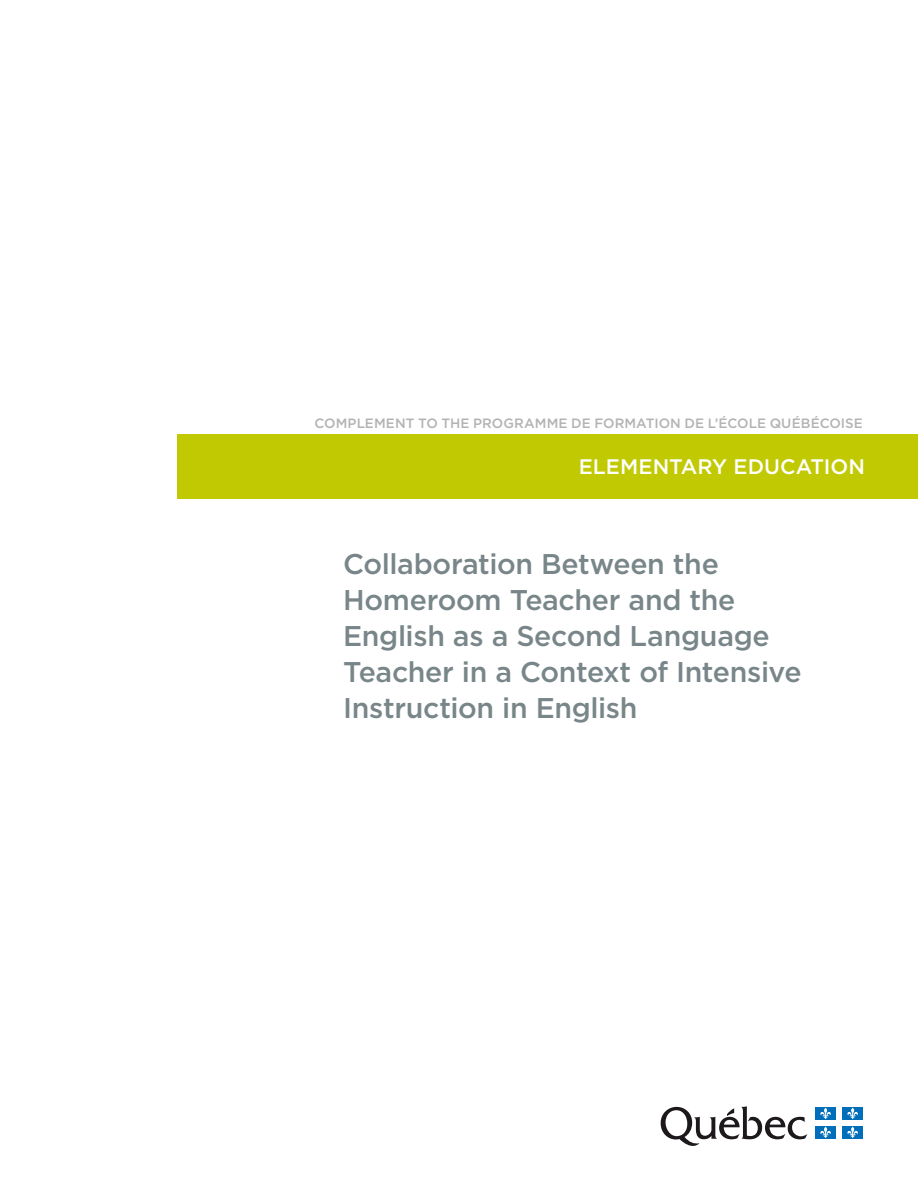
<style>
.page{position:relative;width:918px;height:1188px;background:#fff}
.page>*{position:absolute;margin:0;border:0;box-sizing:border-box;transform-origin:0 0}
.t1{font:500 28.5px/36px "Gotham";letter-spacing:-.01em;color:#798689}
.t2{font:500 21px "Gotham";color:#fff}
.t3{font:500 13.5px "Gotham";color:#b3b3b3}
</style>
<div class="page">
<div style="left:177px;top:435px;width:741px;height:64px;background:#c0c901"></div>
<svg style="left:661px;top:1106px;width:146px;height:40px"></svg>
<div style="left:815px;top:1107px;width:21px;height:13px;background:#006eb9"></div>
<svg style="left:820px;top:1108px;width:11px;height:11px"></svg>
<div style="left:842px;top:1107px;width:21px;height:13px;background:#006eb9"></div>
<svg style="left:847px;top:1108px;width:11px;height:11px"></svg>
<div style="left:815px;top:1126px;width:21px;height:13px;background:#006eb9"></div>
<svg style="left:820px;top:1127px;width:11px;height:11px"></svg>
<div style="left:842px;top:1126px;width:21px;height:13px;background:#006eb9"></div>
<svg style="left:847px;top:1127px;width:11px;height:11px"></svg>
<p class="t3" style="left:315px;top:414px;width:550px">COMPLEMENT TO THE PROGRAMME DE FORMATION DE L’ÉCOLE QUÉBÉCOISE</p>
<p class="t2" style="left:579px;top:453px;width:288px">ELEMENTARY EDUCATION</p>
<p class="t1" style="left:343px;top:546px;width:460px">Collaboration Between the<br>Homeroom Teacher and the<br>English as a Second Language<br>Teacher in a Context of Intensive<br>Instruction in English</p>
</div>
